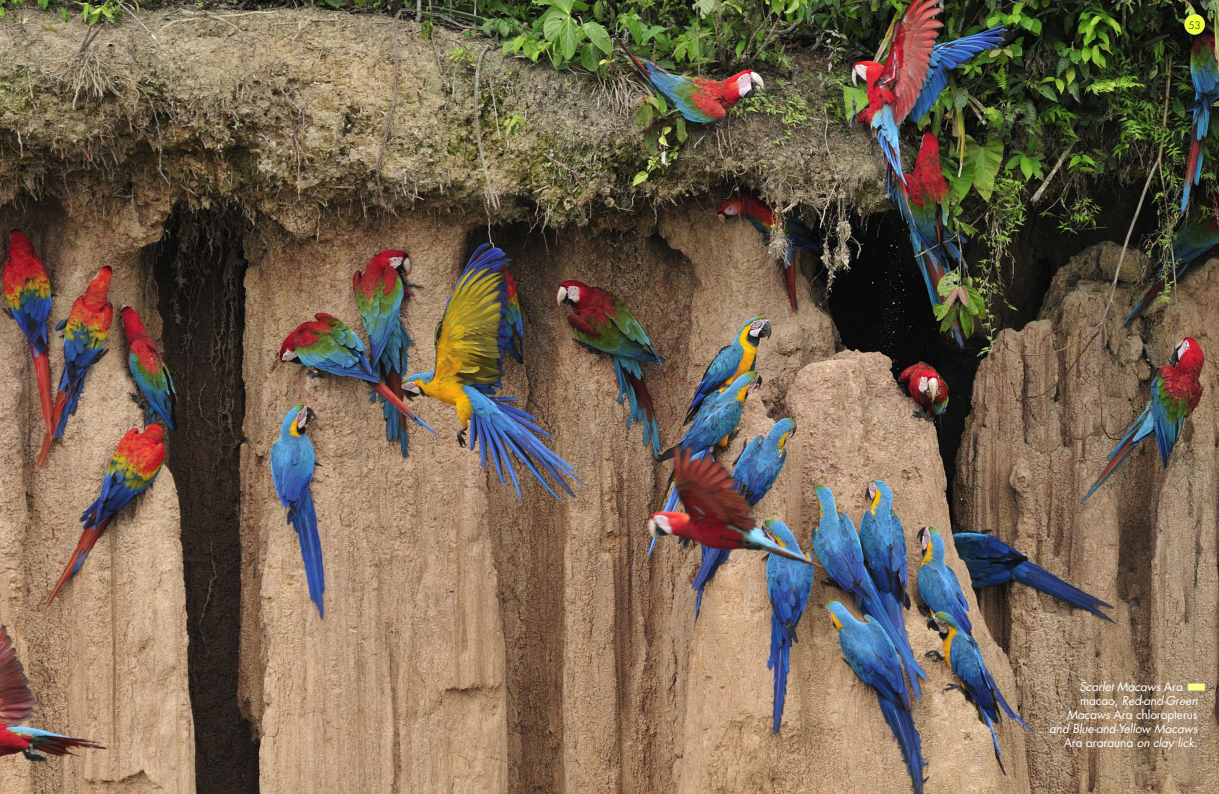
<style>
.page{position:relative;width:1219px;height:794px;background:#fff}
.page>*{position:absolute;margin:0;border:0;box-sizing:border-box;transform-origin:0 0}
.t1{font:italic 12px "Futura";letter-spacing:-.015em;color:#fff}
.t2{font:12px "Futura";letter-spacing:-.01em;color:#fff}
.t3{font:300 10px "Futura";color:#000}
.s1{font-style:normal}
.s2{font-style:italic}
</style>
<div class="page">
<img style="left:0;top:0;width:1219px;height:794px">
<div style="left:1188px;top:683px;width:17px;height:7px;background:#f3ff88"></div>
<div style="left:1184px;top:14px;width:21px;height:20px;background:#ebff38;border-radius:50%"></div>
<p class="t3" style="left:1188px;top:21px;width:14px">53</p>
<p class="t1" style="left:1079px;top:681px;width:105px">Scarlet Macaws <span class="s1">Ara</span></p>
<p class="t1" style="left:1080px;top:695px;width:119px"><span class="s1">macao</span>, Red-and-Green</p>
<p class="t2" style="left:1067px;top:709px;width:132px"><span class="s2">Macaws</span> Ara chloropterus</p>
<p class="t1" style="left:1049px;top:723px;width:150px">and Blue-and-Yellow Macaws</p>
<p class="t2" style="left:1064px;top:737px;width:135px">Ara ararauna <span class="s2">on clay lick.</span></p>
</div>
